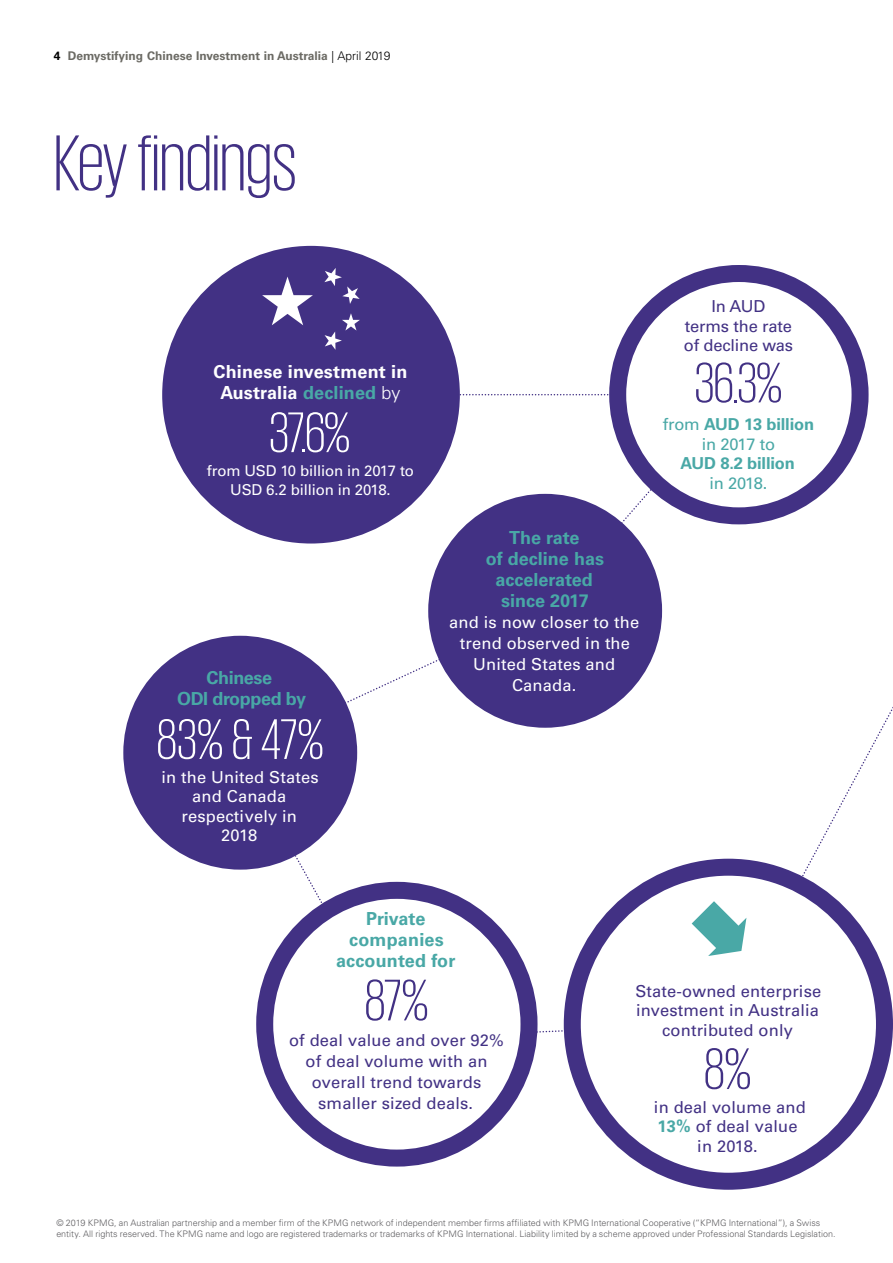
<style>
.page{position:relative;width:893px;height:1263px;background:#fff}
.page>*{position:absolute;margin:0;border:0;box-sizing:border-box;transform-origin:0 0}
.t1{font:300 81px "KPMG";color:#423184}
.t2{font:300 60px "KPMG";color:#423184}
.t3{font:300 58.5px "KPMG";color:#fff}
.t4{font:300 58.5px "KPMG";color:#423184}
.t5{font:700 18px/21px "Univers LT Std";color:#49a8a6;text-align:center}
.t6{font:700 18px/21px "Univers LT Std";letter-spacing:.01em;color:#fff;text-align:center}
.t7{font:700 18px/21.6px "Univers LT Std";letter-spacing:-.02em;color:#49a8a6;text-align:center}
.t8{font:16.5px/19.5px "Univers LT Std";letter-spacing:.01em;color:#423184;text-align:center}
.t9{font:16.5px/21px "Univers LT Std";letter-spacing:.01em;color:#fff;text-align:center}
.t10{font:16.5px/19.5px "Univers LT Std";letter-spacing:-.01em;color:#49a8a6;text-align:center}
.t11{font:16.5px/19.5px "Univers LT Std";letter-spacing:-.01em;color:#423184;text-align:center}
.t12{font:700 16.5px "Univers LT Std";letter-spacing:-.01em;color:#49a8a6}
.t13{font:15px/19.5px "Univers LT Std";letter-spacing:-.01em;color:#fff;text-align:center}
.t14{font:700 12px "Univers LT Std";color:#6b6a64}
.t15{font:300 9px/10.8px "Univers LT Std";color:#5f5e61}
.s1{color:#000}
.s2{font-weight:300;color:#000}
.s3{color:#49a8a6}
.s4{font-weight:300}
.s5{font-weight:700}
.s6{font-weight:700;color:#49a8a6}
</style>
<div class="page">
<svg style="left:256px;top:754px;width:142px;height:284px"></svg>
<svg style="left:238px;top:394px;width:485px;height:360px"></svg>
<svg style="left:723px;top:374px;width:170px;height:638px"></svg>
<svg style="left:536px;top:1023px;width:29px;height:16px"></svg>
<div style="left:428px;top:494px;width:234px;height:234px;background:#423184;border-radius:50%"></div>
<div style="left:618px;top:273px;width:242px;height:243px;background:#fff;border-radius:50%"></div>
<div style="left:609px;top:265px;width:260px;height:259px;border:17px solid #423184;border-radius:50%"></div>
<div style="left:123px;top:636px;width:234px;height:234px;background:#423184;border-radius:50%"></div>
<div style="left:265px;top:890px;width:264px;height:268px;background:#fff;border-radius:50%"></div>
<div style="left:256px;top:882px;width:281px;height:284px;border:17px solid #423184;border-radius:50%"></div>
<div style="left:162px;top:246px;width:298px;height:297px;background:#423184;border-radius:50%"></div>
<svg style="left:262px;top:277px;width:51px;height:48px"></svg>
<svg style="left:325px;top:313px;width:35px;height:37px"></svg>
<svg style="left:324px;top:268px;width:36px;height:36px"></svg>
<div style="left:572px;top:867px;width:312px;height:314px;background:#fff;border-radius:50%"></div>
<div style="left:564px;top:859px;width:329px;height:331px;border:17px solid #423184;border-radius:50%"></div>
<svg style="left:692px;top:901px;width:54px;height:55px"></svg>
<h3 class="t14" style="left:54px;top:48px;width:338px"><span class="s1">4</span> Demystifying Chinese Investment in Australia <span class="s2">| April 2019</span></h3>
<h1 class="t1" style="left:54px;top:124px;width:244px">Key findings</h1>
<h3 class="t6" style="left:213px;top:361px;width:195px">Chinese investment in<br>Australia <span class="s3">declined</span> <span class="s4">by</span></h3>
<h3 class="t3" style="left:269px;top:404px;width:82px">37.6%</h3>
<h3 class="t13" style="left:207px;top:461px;width:209px">from USD 10 billion in 2017 to<br>USD 6.2 billion in 2018.</h3>
<h3 class="t7" style="left:177px;top:667px;width:131px">Chinese<br>ODI dropped by</h3>
<h3 class="t3" style="left:156px;top:711px;width:169px">83% &amp; 47%</h3>
<h3 class="t9" style="left:161px;top:767px;width:159px;line-height:19.5px">in the United States and Canada respectively in<br>2018</h3>
<h3 class="t5" style="left:486px;top:527px;width:120px">The rate<br>of decline has accelerated since 2017</h3>
<h3 class="t9" style="left:449px;top:611px;width:191px">and is now closer to the trend observed in the<br>United States and<br>Canada.</h3>
<h3 class="t11" style="left:684px;top:297px;width:111px">In AUD<br>terms the rate of decline was</h3>
<h3 class="t4" style="left:695px;top:355px;width:89px">36.3%</h3>
<h3 class="t10" style="left:663px;top:415px;width:153px">from <span class="s5">AUD 13 billion </span>in 2017 to</h3>
<h3 class="t12" style="left:680px;top:454px;width:116px">AUD 8.2 billion</h3>
<h3 class="t10" style="left:709px;top:473px;width:60px">in 2018.</h3>
<h3 class="t5" style="left:336px;top:908px;width:121px">Private companies accounted for</h3>
<h2 class="t2" style="left:364px;top:971px;width:65px">87%</h2>
<h3 class="t8" style="left:289px;top:1029px;width:216px;line-height:21px">of deal value and over 92% of deal volume with an overall trend towards smaller sized deals.</h3>
<h3 class="t8" style="left:635px;top:981px;width:187px">State‑owned enterprise investment in Australia contributed only</h3>
<h2 class="t2" style="left:704px;top:1040px;width:49px">8%</h2>
<h3 class="t8" style="left:654px;top:1097px;width:154px">in deal volume and<br><span class="s6">13%</span> of deal value in 2018.</h3>
<p class="t15" style="left:56px;top:1217px;width:781px">© 2019 KPMG, an Australian partnership and a member firm of the KPMG network of independent member firms affiliated with KPMG International Cooperative (“KPMG International”), a Swiss entity. All rights reserved. The KPMG name and logo are registered trademarks or trademarks of KPMG International. Liability limited by a scheme approved under Professional Standards Legislation.</p>
</div>
